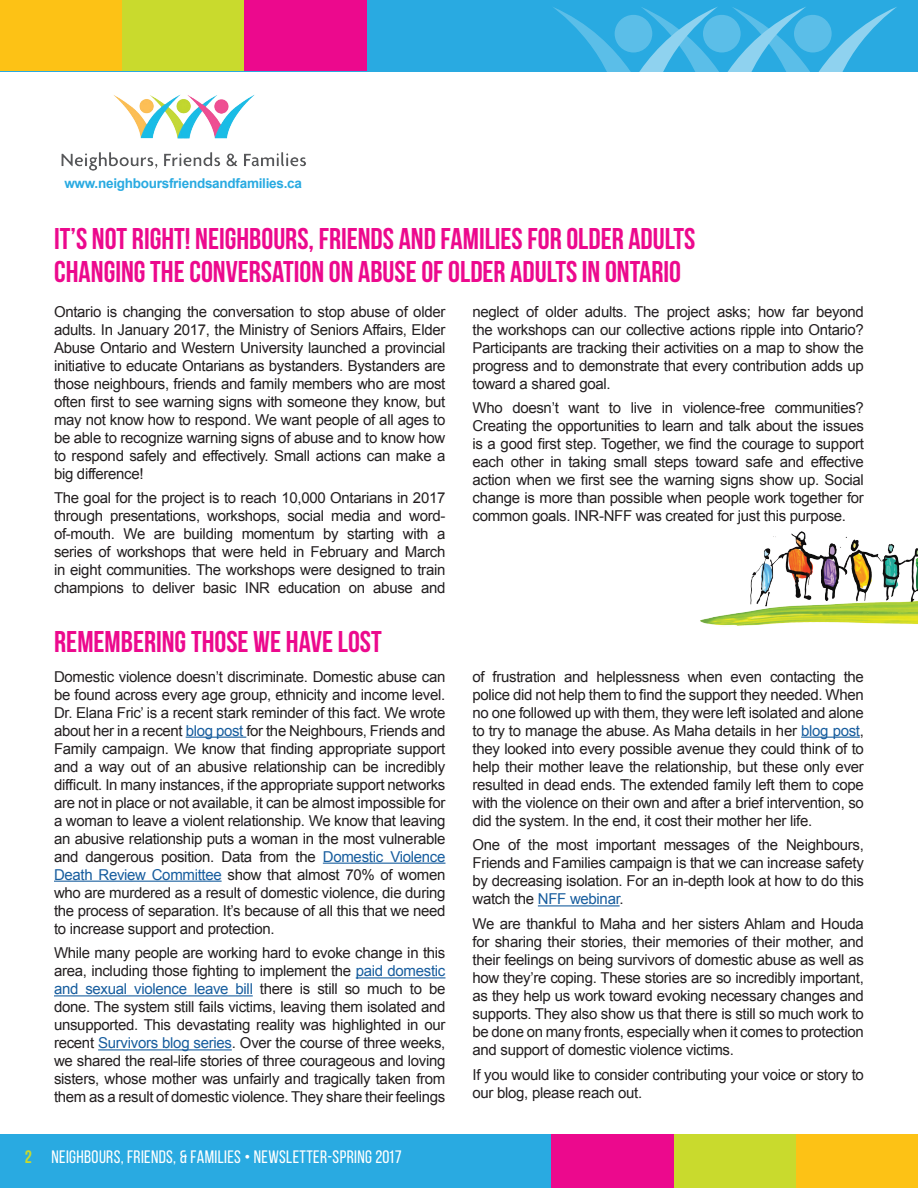
<style>
.page{position:relative;width:918px;height:1188px;background:#fff}
.page>*{position:absolute;margin:0;border:0;box-sizing:border-box;transform-origin:0 0}
.t1{font:700 30px/33px "Bebas Neue";color:#ec098d}
.t2{font:18px "Bebas Neue";letter-spacing:.02em;color:#fff}
.t3{font:15px/18px "Arial";letter-spacing:-.02em;color:#231f20;text-align:justify}
.t4{font:700 13.5px "Arial";letter-spacing:-.02em;color:#29aae1}
.s1{color:#175d9e}
.s2{font-weight:700;color:#c9da2d}
</style>
<div class="page">
<div style="left:0;top:0;width:918px;height:71px;background:#29aae1"></div>
<div style="left:0;top:1134px;width:918px;height:54px;background:#29aae1"></div>
<div style="left:0;top:0;width:122px;height:71px;background:#fdc215"></div>
<div style="left:795px;top:1134px;width:123px;height:54px;background:#fdc215"></div>
<div style="left:122px;top:0;width:122px;height:71px;background:#c9da2d"></div>
<div style="left:673px;top:1134px;width:122px;height:54px;background:#c9da2d"></div>
<div style="left:244px;top:0;width:122px;height:71px;background:#ec098d"></div>
<div style="left:551px;top:1134px;width:122px;height:54px;background:#ec098d"></div>
<svg style="left:552px;top:7px;width:346px;height:65px"></svg>
<div style="left:794px;top:15px;width:38px;height:37px;background:#5bbee8;border-radius:50%"></div>
<img style="left:61px;top:94px;width:245px;height:77px">
<hr style="left:186px;top:737px;width:60px;height:1px;background:#175d9e">
<hr style="left:323px;top:863px;width:123px;height:1px;background:#175d9e">
<hr style="left:54px;top:881px;width:168px;height:1px;background:#175d9e">
<hr style="left:356px;top:977px;width:90px;height:1px;background:#175d9e">
<hr style="left:54px;top:995px;width:199px;height:1px;background:#175d9e">
<hr style="left:98px;top:1049px;width:134px;height:1px;background:#175d9e">
<hr style="left:801px;top:737px;width:59px;height:1px;background:#175d9e">
<hr style="left:538px;top:905px;width:82px;height:1px;background:#175d9e">
<img style="left:700px;top:531px;width:218px;height:96px">
<p class="t4" style="left:64px;top:174px;width:239px">www.neighboursfriendsandfamilies.ca</p>
<h1 class="t1" style="left:54px;top:222px;width:643px">IT’S NOT RIGHT! NEIGHBOURS, FRIENDS AND FAMILIES FOR OLDER ADULTS<br>CHANGING THE CONVERSATION ON ABUSE OF OLDER ADULTS IN ONTARIO</h1>
<p class="t3" style="left:54px;top:302px;width:393px">Ontario is changing the conversation to stop abuse of older adults. In January 2017, the Ministry of Seniors Affairs, Elder Abuse Ontario and Western University launched a provincial initiative to educate Ontarians as bystanders. Bystanders are those neighbours, friends and family members who are most often first to see warning signs with someone they know, but may not know how to respond. We want people of all ages to be able to recognize warning signs of abuse and to know how to respond safely and effectively. Small actions can make a big difference!</p>
<p class="t3" style="left:54px;top:489px;width:393px">The goal for the project is to reach 10,000 Ontarians in 2017 through presentations, workshops, social media and word&shy;of-mouth. We are building momentum by starting with a series of workshops that were held in February and March in eight communities. The workshops were designed to train champions to deliver basic INR education on abuse and</p>
<h1 class="t1" style="left:54px;top:625px;width:329px">REMEMBERING THOSE WE HAVE LOST</h1>
<p class="t3" style="left:54px;top:667px;width:393px">Domestic violence doesn’t discriminate. Domestic abuse can be found across every age group, ethnicity and income level.<br>Dr. Elana Fric’ is a recent stark reminder of this fact. We wrote about her in a recent <span class="s1">blog post</span> for the Neighbours, Friends and Family campaign. We know that finding appropriate support and a way out of an abusive relationship can be incredibly difficult. In many instances, if the appropriate support networks are not in place or not available, it can be almost impossible for a woman to leave a violent relationship. We know that leaving an abusive relationship puts a woman in the most vulnerable and dangerous position. Data from the <span class="s1">Domestic Violence Death Review Committee</span> show that almost 70% of women who are murdered as a result of domestic violence, die during the process of separation. It’s because of all this that we need to increase support and protection.</p>
<p class="t3" style="left:54px;top:944px;width:393px">While many people are working hard to evoke change in this area, including those fighting to implement the <span class="s1">paid domestic and sexual violence leave bill</span> there is still so much to be done. The system still fails victims, leaving them isolated and unsupported. This devastating reality was highlighted in our recent <span class="s1">Survivors blog series</span>. Over the course of three weeks, we shared the real-life stories of three courageous and loving sisters, whose mother was unfairly and tragically taken from them as a result of domestic violence. They share their feelings</p>
<p class="t2" style="left:25px;top:1147px;width:378px"><span class="s2">2</span> NEIGHBOURS, FRIENDS, &amp; FAMILIES • NEWSLETTER-SPRING 2017</p>
<p class="t3" style="left:472px;top:302px;width:393px">neglect of older adults. The project asks; how far beyond the workshops can our collective actions ripple into Ontario?<br>Participants are tracking their activities on a map to show the progress and to demonstrate that every contribution adds up toward a shared goal.</p>
<p class="t3" style="left:472px;top:399px;width:393px">Who doesn’t want to live in violence-free communities?<br>Creating the opportunities to learn and talk about the issues is a good first step. Together, we find the courage to support each other in taking small steps toward safe and effective action when we first see the warning signs show up. Social change is more than possible when people work together for common goals. INR-NFF was created for just this purpose.</p>
<p class="t3" style="left:472px;top:667px;width:393px">of frustration and helplessness when even contacting the police did not help them to find the support they needed. When no one followed up with them, they were left isolated and alone to try to manage the abuse. As Maha details in her <span class="s1">blog post</span>, they looked into every possible avenue they could think of to help their mother leave the relationship, but these only ever resulted in dead ends. The extended family left them to cope with the violence on their own and after a brief intervention, so did the system. In the end, it cost their mother her life.</p>
<p class="t3" style="left:472px;top:836px;width:393px">One of the most important messages of the Neighbours, Friends and Families campaign is that we can increase safety by decreasing isolation. For an in-depth look at how to do this watch the <span class="s1">NFF webinar</span>.</p>
<p class="t3" style="left:472px;top:915px;width:393px">We are thankful to Maha and her sisters Ahlam and Houda for sharing their stories, their memories of their mother, and their feelings on being survivors of domestic abuse as well as how they’re coping. These stories are so incredibly important, as they help us work toward evoking necessary changes and supports. They also show us that there is still so much work to be done on many fronts, especially when it comes to protection and support of domestic violence victims.</p>
<p class="t3" style="left:472px;top:1066px;width:393px">If you would like to consider contributing your voice or story to our blog, please reach out.</p>
</div>
